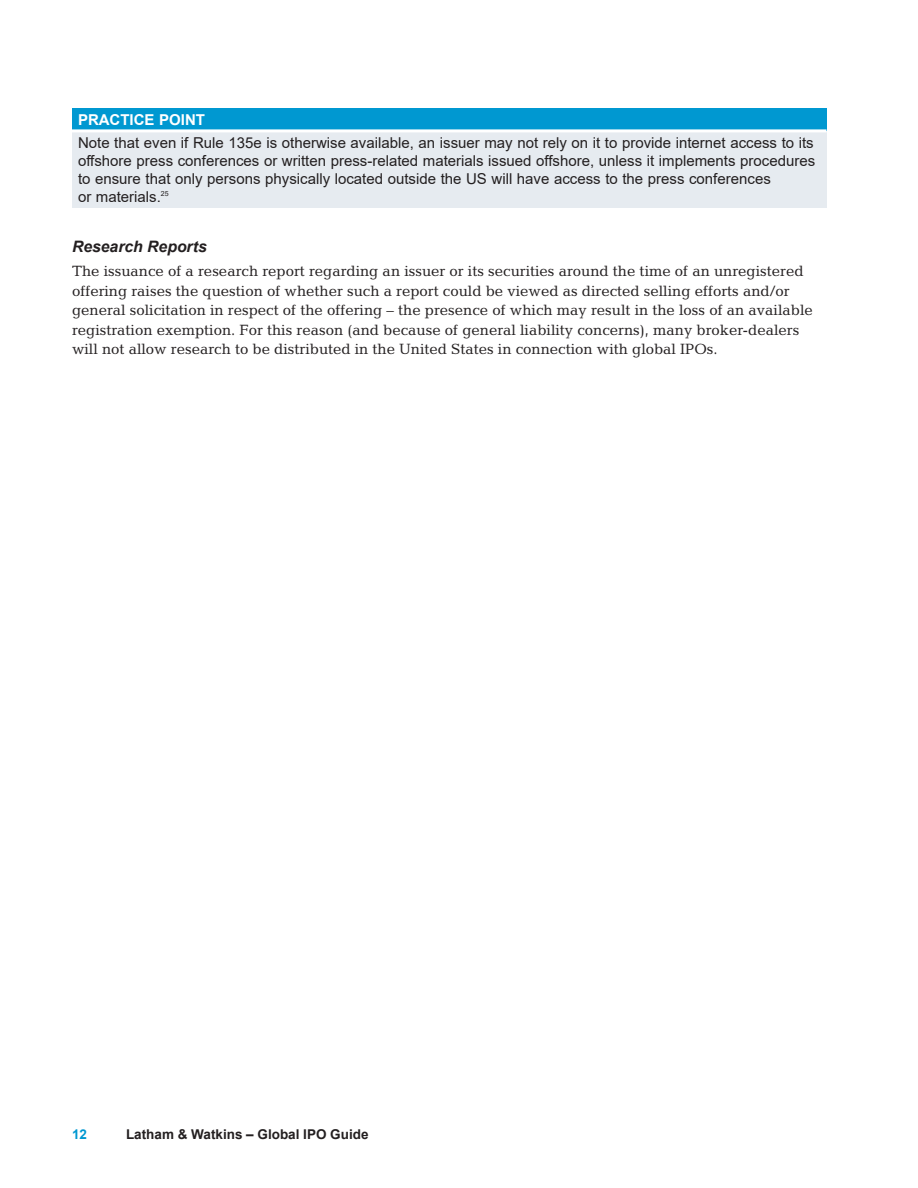
<style>
.page{position:relative;width:918px;height:1188px;background:#fff}
.page>*{position:absolute;margin:0;border:0;box-sizing:border-box;transform-origin:0 0}
.t1{font:italic 700 15.75px "Arial";color:#231f20}
.t2{font:15px/19.5px "Candida Std";color:#231f20}
.t3{font:15px/18px "Arial";color:#231f20}
.t4{font:700 15px "Arial";color:#fff}
.t5{font:700 13.5px "Arial";color:#231f20}
.t6{font:700 13.5px "Arial";color:#0098d1}
</style>
<div class="page">
<div style="left:72px;top:108px;width:754px;height:23px;background:#0098d1"></div>
<div style="left:72px;top:131px;width:754px;height:77px;background:#e6ebf0"></div>
<hr style="left:72px;top:129px;width:754px;height:3px;background:#fff">
<p class="t4" style="left:78px;top:109px;width:129px">PRACTICE POINT</p>
<p class="t3" style="left:78px;top:133px;width:739px">Note that even if Rule 135e is otherwise available, an issuer may not rely on it to provide internet access to its offshore press conferences or written press-related materials issued offshore, unless it implements procedures to ensure that only persons physically located outside the US will have access to the press conferences<br>or materials.<sup>25</sup></p>
<p class="t1" style="left:72px;top:236px;width:136px">Research Reports</p>
<p class="t2" style="left:72px;top:261px;width:742px">The issuance of a research report regarding an issuer or its securities around the time of an unregistered offering raises the question of whether such a report could be viewed as directed selling efforts and/or general solicitation in respect of the offering – the presence of which may result in the loss of an available registration exemption. For this reason (and because of general liability concerns), many broker-dealers will not allow research to be distributed in the United States in connection with global IPOs.</p>
<p class="t6" style="left:72px;top:1125px;width:17px">12</p>
<p class="t5" style="left:126px;top:1125px;width:244px">Latham &amp; Watkins – Global IPO Guide</p>
</div>
